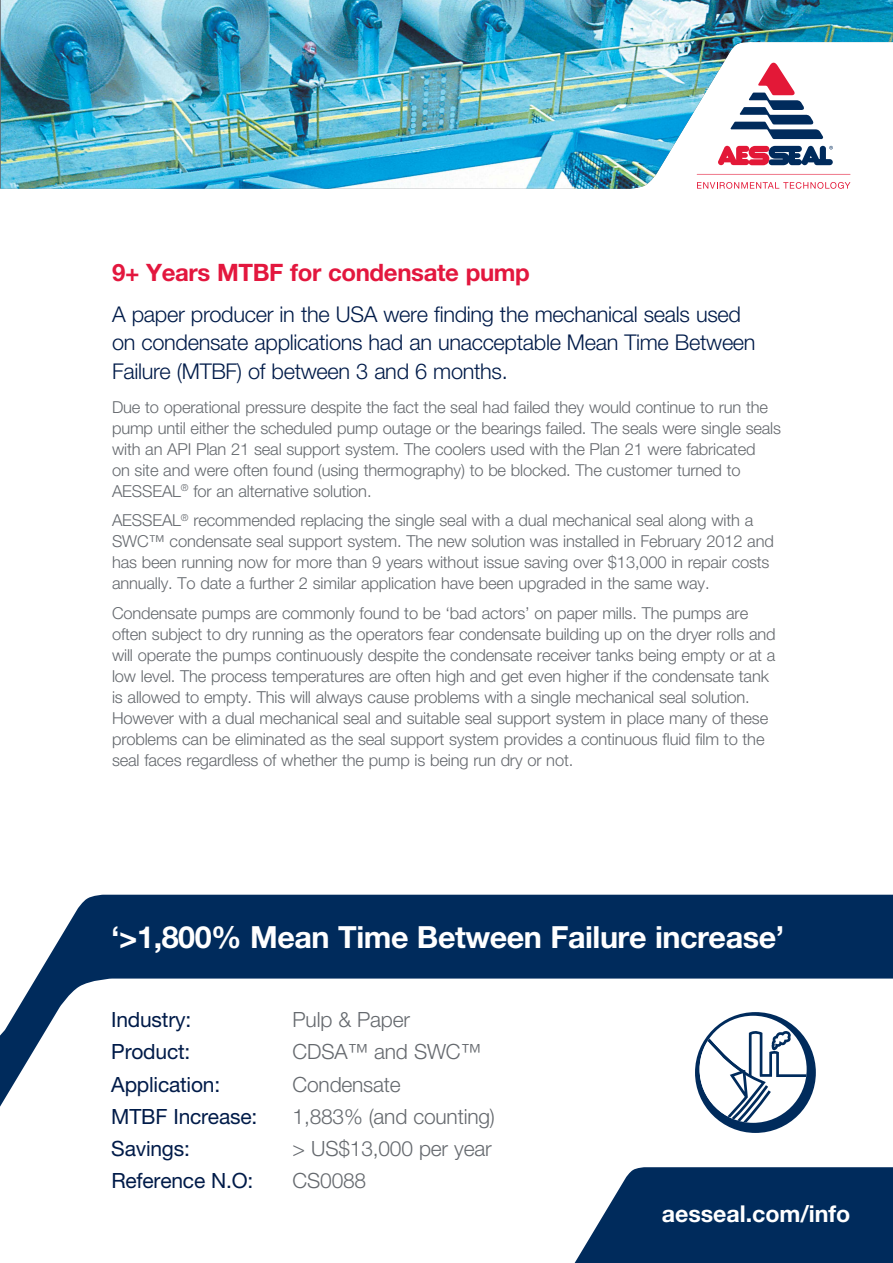
<style>
.page{position:relative;width:893px;height:1263px;background:#fff}
.page>*{position:absolute;margin:0;border:0;box-sizing:border-box;transform-origin:0 0}
.t1{font:700 30.6px "Helvetica Neue LTW1 G";letter-spacing:-.015em;color:#fff}
.t2{font:700 24px "Helvetica Neue LTW1 G";letter-spacing:-.015em;color:#e3173e}
.t3{font:700 23.25px "Helvetica Neue LTW1 G";letter-spacing:-.005em;color:#fff}
.t4{font:300 21.75px/28.5px "Helvetica Neue LTW1 G";letter-spacing:-.015em;color:#001b49}
.t5{font:300 21px "Helvetica Neue LTW1 G";letter-spacing:-.01em;color:#65696e}
.t6{font:21px "Helvetica Neue LTW1 G";letter-spacing:-.01em;color:#001b49}
.t7{font:300 16.5px/21px "Helvetica Neue LTW1 G";letter-spacing:-.01em;color:#65696e}
</style>
<div class="page">
<div style="left:36px;top:895px;width:857px;height:83px;background:#002b5c"></div>
<svg style="left:0;top:978px;width:893px;height:155px"></svg>
<div style="left:695px;top:1012px;width:121px;height:121px;background:#002b5c;border-radius:50%"></div>
<div style="left:700px;top:1016px;width:107px;height:107px;background:#fff;border-radius:50%"></div>
<svg style="left:700px;top:1029px;width:107px;height:94px"></svg>
<svg style="left:574px;top:1167px;width:319px;height:96px"></svg>
<img style="left:1px;top:0;width:892px;height:189px">
<svg style="left:697px;top:174px;width:153px;height:1px"></svg>
<svg style="left:718px;top:146px;width:115px;height:19px"></svg>
<svg style="left:730px;top:63px;width:93px;height:76px"></svg>
<svg style="left:697px;top:182px;width:153px;height:7px"></svg>
<h2 class="t2" style="left:112px;top:257px;width:419px">9+ Years MTBF for condensate pump</h2>
<h3 class="t4" style="left:112px;top:300px;width:645px">A paper producer in the USA were finding the mechanical seals used on condensate applications had an unacceptable Mean Time Between<br>Failure (MTBF) of between 3 and 6 months.</h3>
<p class="t7" style="left:112px;top:396px;width:670px">Due to operational pressure despite the fact the seal had failed they would continue to run the pump until either the scheduled pump outage or the bearings failed. The seals were single seals with an API Plan 21 seal support system. The coolers used with the Plan 21 were fabricated<br>on site and were often found (using thermography) to be blocked. The customer turned to AESSEAL<sup>®</sup> for an alternative solution.</p>
<p class="t7" style="left:112px;top:510px;width:663px">AESSEAL<sup>®</sup> recommended replacing the single seal with a dual mechanical seal along with a SWC™ condensate seal support system. The new solution was installed in February 2012 and has been running now for more than 9 years without issue saving over $13,000 in repair costs annually. To date a further 2 similar application have been upgraded in the same way.</p>
<p class="t7" style="left:112px;top:602px;width:665px">Condensate pumps are commonly found to be ‘bad actors’ on paper mills. The pumps are often subject to dry running as the operators fear condensate building up on the dryer rolls and will operate the pumps continuously despite the condensate receiver tanks being empty or at a low level. The process temperatures are often high and get even higher if the condensate tank is allowed to empty. This will always cause problems with a single mechanical seal solution.<br>However with a dual mechanical seal and suitable seal support system in place many of these problems can be eliminated as the seal support system provides a continuous fluid film to the seal faces regardless of whether the pump is being run dry or not.</p>
<h1 class="t1" style="left:111px;top:918px;width:674px">‘&gt;1,800% Mean Time Between Failure increase’</h1>
<p class="t6" style="left:111px;top:1007px;width:81px">Industry:</p>
<p class="t5" style="left:293px;top:1007px;width:119px">Pulp &amp; Paper</p>
<p class="t6" style="left:111px;top:1039px;width:81px">Product:</p>
<p class="t5" style="left:293px;top:1039px;width:190px">CDSA™ and SWC™</p>
<p class="t6" style="left:111px;top:1071px;width:110px">Application:</p>
<p class="t5" style="left:293px;top:1071px;width:110px">Condensate</p>
<p class="t6" style="left:111px;top:1103px;width:147px">MTBF Increase:</p>
<p class="t5" style="left:293px;top:1103px;width:204px">1,883% (and counting)</p>
<p class="t6" style="left:111px;top:1135px;width:80px">Savings:</p>
<p class="t5" style="left:293px;top:1135px;width:201px">&gt; US$13,000 per year</p>
<p class="t6" style="left:111px;top:1167px;width:144px">Reference N.O:</p>
<p class="t5" style="left:293px;top:1167px;width:75px">CS0088</p>
<h3 class="t3" style="left:662px;top:1199px;width:190px">aesseal.com/info</h3>
</div>
